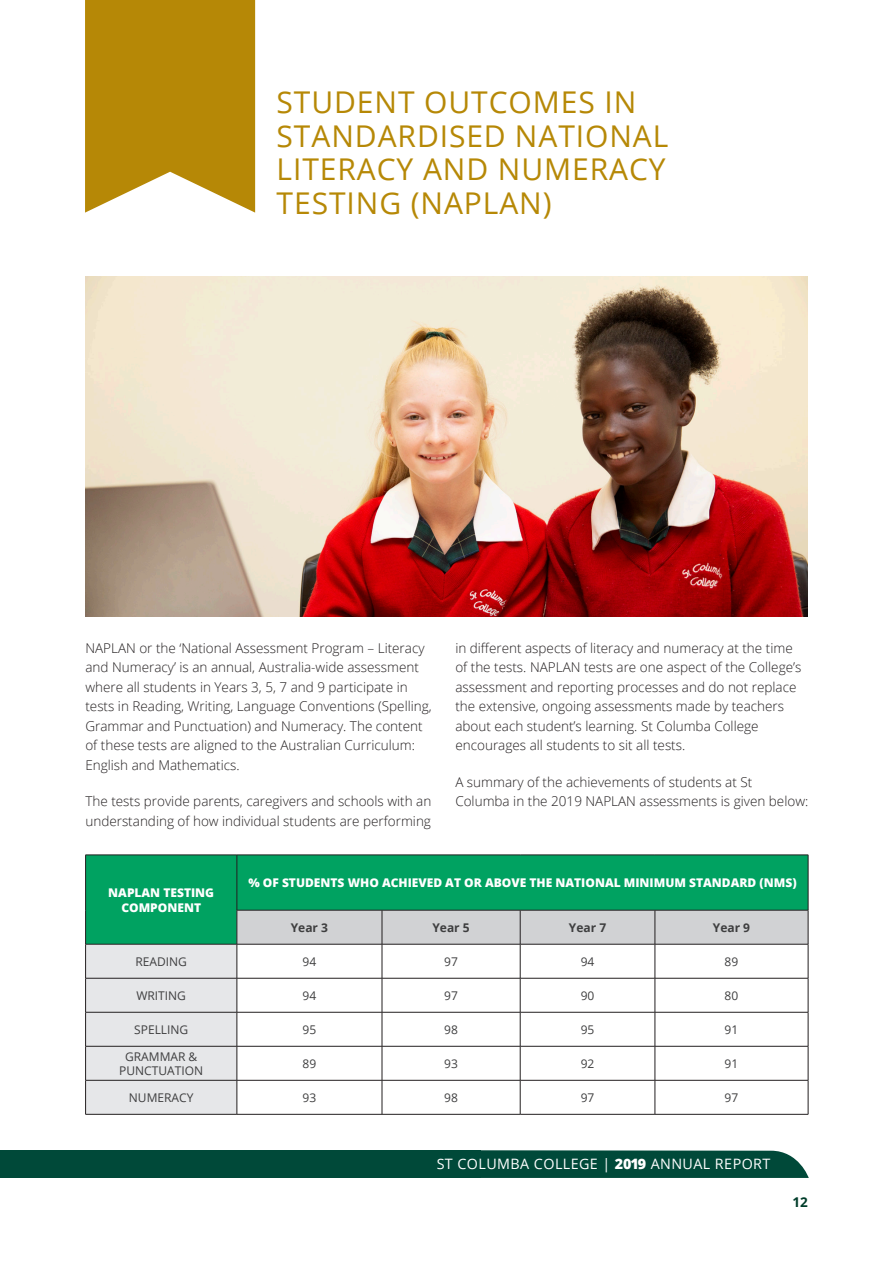
<style>
.page{position:relative;width:893px;height:1263px;background:#fff}
.page>*{position:absolute;margin:0;border:0;box-sizing:border-box;transform-origin:0 0}
.Main_Headings_New{font:30px/33.5px "Open Sans";letter-spacing:.03em;color:#b68806}
.t1{font:14.25px "Open Sans";letter-spacing:.03em;color:#fff}
.t2{font:300 13.5px/19.5px "Open Sans";color:#231f20}
.t3{font:700 13.5px "Open Sans";color:#003d2a}
.main_body_text{font:12px/14.4px "Open Sans";color:#3e3e3f;text-align:center}
.main_body_text-2{font:800 12px/15px "Open Sans";color:#fff;text-align:center}
.main_body_text-3{font:700 12px "Open Sans";color:#3e3e3f}
.s1{font-weight:800}
</style>
<div class="page">
<svg style="left:481px;top:1150px;width:328px;height:28px"></svg>
<div style="left:0;top:1150px;width:481px;height:28px;background:#004939"></div>
<svg style="left:85px;top:0;width:170px;height:213px"></svg>
<div style="left:86px;top:856px;width:722px;height:54px;background:#00a261"></div>
<svg style="left:86px;top:910px;width:722px;height:204px"></svg>
<hr style="left:237px;top:855px;width:145px;height:1px;background:#231f20">
<hr style="left:382px;top:855px;width:138px;height:1px;background:#231f20">
<hr style="left:520px;top:855px;width:135px;height:1px;background:#231f20">
<hr style="left:655px;top:855px;width:153px;height:1px;background:#231f20">
<hr style="left:808px;top:855px;width:1px;height:55px;background:#231f20">
<hr style="left:85px;top:855px;width:152px;height:1px;background:#231f20">
<hr style="left:85px;top:855px;width:1px;height:55px;background:#231f20">
<hr style="left:237px;top:855px;width:1px;height:55px;background:#231f20">
<hr style="left:85px;top:910px;width:1px;height:34px;background:#231f20">
<hr style="left:237px;top:910px;width:1px;height:34px;background:#231f20">
<hr style="left:237px;top:944px;width:1px;height:34px;background:#231f20">
<hr style="left:237px;top:978px;width:1px;height:34px;background:#231f20">
<hr style="left:237px;top:1012px;width:1px;height:34px;background:#231f20">
<hr style="left:237px;top:1046px;width:1px;height:34px;background:#231f20">
<hr style="left:237px;top:1080px;width:1px;height:34px;background:#231f20">
<hr style="left:237px;top:910px;width:145px;height:1px;background:#231f20">
<hr style="left:382px;top:910px;width:138px;height:1px;background:#231f20">
<hr style="left:382px;top:910px;width:1px;height:34px;background:#231f20">
<hr style="left:520px;top:910px;width:135px;height:1px;background:#231f20">
<hr style="left:520px;top:910px;width:1px;height:34px;background:#231f20">
<hr style="left:655px;top:910px;width:153px;height:1px;background:#231f20">
<hr style="left:655px;top:910px;width:1px;height:34px;background:#231f20">
<hr style="left:808px;top:910px;width:1px;height:34px;background:#231f20">
<hr style="left:85px;top:1080px;width:1px;height:34px;background:#231f20">
<hr style="left:382px;top:1080px;width:1px;height:34px;background:#231f20">
<hr style="left:520px;top:1080px;width:1px;height:34px;background:#231f20">
<hr style="left:655px;top:1080px;width:1px;height:34px;background:#231f20">
<hr style="left:808px;top:1080px;width:1px;height:34px;background:#231f20">
<hr style="left:85px;top:944px;width:152px;height:1px;background:#231f20">
<hr style="left:85px;top:944px;width:1px;height:34px;background:#231f20">
<hr style="left:237px;top:944px;width:145px;height:1px;background:#231f20">
<hr style="left:382px;top:944px;width:138px;height:1px;background:#231f20">
<hr style="left:382px;top:944px;width:1px;height:34px;background:#231f20">
<hr style="left:520px;top:944px;width:135px;height:1px;background:#231f20">
<hr style="left:520px;top:944px;width:1px;height:34px;background:#231f20">
<hr style="left:655px;top:944px;width:153px;height:1px;background:#231f20">
<hr style="left:655px;top:944px;width:1px;height:34px;background:#231f20">
<hr style="left:808px;top:944px;width:1px;height:34px;background:#231f20">
<hr style="left:85px;top:978px;width:152px;height:1px;background:#231f20">
<hr style="left:85px;top:978px;width:1px;height:34px;background:#231f20">
<hr style="left:237px;top:978px;width:145px;height:1px;background:#231f20">
<hr style="left:382px;top:978px;width:138px;height:1px;background:#231f20">
<hr style="left:382px;top:978px;width:1px;height:34px;background:#231f20">
<hr style="left:520px;top:978px;width:135px;height:1px;background:#231f20">
<hr style="left:520px;top:978px;width:1px;height:34px;background:#231f20">
<hr style="left:655px;top:978px;width:153px;height:1px;background:#231f20">
<hr style="left:655px;top:978px;width:1px;height:34px;background:#231f20">
<hr style="left:808px;top:978px;width:1px;height:34px;background:#231f20">
<hr style="left:85px;top:1012px;width:152px;height:1px;background:#231f20">
<hr style="left:85px;top:1012px;width:1px;height:34px;background:#231f20">
<hr style="left:237px;top:1012px;width:145px;height:1px;background:#231f20">
<hr style="left:382px;top:1012px;width:138px;height:1px;background:#231f20">
<hr style="left:382px;top:1012px;width:1px;height:34px;background:#231f20">
<hr style="left:520px;top:1012px;width:135px;height:1px;background:#231f20">
<hr style="left:520px;top:1012px;width:1px;height:34px;background:#231f20">
<hr style="left:655px;top:1012px;width:153px;height:1px;background:#231f20">
<hr style="left:655px;top:1012px;width:1px;height:34px;background:#231f20">
<hr style="left:808px;top:1012px;width:1px;height:34px;background:#231f20">
<hr style="left:85px;top:1046px;width:152px;height:1px;background:#231f20">
<hr style="left:85px;top:1046px;width:1px;height:34px;background:#231f20">
<hr style="left:237px;top:1046px;width:145px;height:1px;background:#231f20">
<hr style="left:382px;top:1046px;width:138px;height:1px;background:#231f20">
<hr style="left:382px;top:1046px;width:1px;height:34px;background:#231f20">
<hr style="left:520px;top:1046px;width:135px;height:1px;background:#231f20">
<hr style="left:520px;top:1046px;width:1px;height:34px;background:#231f20">
<hr style="left:655px;top:1046px;width:153px;height:1px;background:#231f20">
<hr style="left:655px;top:1046px;width:1px;height:34px;background:#231f20">
<hr style="left:808px;top:1046px;width:1px;height:34px;background:#231f20">
<hr style="left:85px;top:1080px;width:152px;height:1px;background:#231f20">
<hr style="left:237px;top:1080px;width:145px;height:1px;background:#231f20">
<hr style="left:382px;top:1080px;width:138px;height:1px;background:#231f20">
<hr style="left:520px;top:1080px;width:135px;height:1px;background:#231f20">
<hr style="left:655px;top:1080px;width:153px;height:1px;background:#231f20">
<hr style="left:85px;top:1114px;width:152px;height:1px;background:#231f20">
<hr style="left:237px;top:1114px;width:145px;height:1px;background:#231f20">
<hr style="left:382px;top:1114px;width:138px;height:1px;background:#231f20">
<hr style="left:520px;top:1114px;width:135px;height:1px;background:#231f20">
<hr style="left:655px;top:1114px;width:153px;height:1px;background:#231f20">
<img style="left:85px;top:276px;width:723px;height:341px">
<p class="Main_Headings_New" style="left:277px;top:85px;width:393px">STUDENT OUTCOMES IN<br>STANDARDISED NATIONAL<br>LITERACY AND NUMERACY<br>TESTING (NAPLAN)</p>
<p class="t2" style="left:85px;top:638px;width:348px">NAPLAN or the ‘National Assessment Program – Literacy and Numeracy’ is an annual, Australia-wide assessment where all students in Years 3, 5, 7 and 9 participate in tests in Reading, Writing, Language Conventions (Spelling, Grammar and Punctuation) and Numeracy. The content of these tests are aligned to the Australian Curriculum:<br>English and Mathematics.</p>
<p class="t2" style="left:85px;top:791px;width:347px">The tests provide parents, caregivers and schools with an understanding of how individual students are performing</p>
<p class="t2" style="left:455px;top:638px;width:348px">in different aspects of literacy and numeracy at the time of the tests. NAPLAN tests are one aspect of the College’s assessment and reporting processes and do not replace the extensive, ongoing assessments made by teachers about each student’s learning. St Columba College encourages all students to sit all tests.</p>
<p class="t2" style="left:455px;top:772px;width:354px">A summary of the achievements of students at St<br>Columba in the 2019 NAPLAN assessments is given below:</p>
<p class="main_body_text-2" style="left:108px;top:884px;width:107px">NAPLAN TESTING<br>COMPONENT</p>
<p class="main_body_text-2" style="left:248px;top:875px;width:550px">% OF STUDENTS WHO ACHIEVED AT OR ABOVE THE NATIONAL MINIMUM STANDARD (NMS)</p>
<p class="main_body_text-3" style="left:291px;top:919px;width:39px">Year 3</p>
<p class="main_body_text-3" style="left:432px;top:919px;width:39px">Year 5</p>
<p class="main_body_text-3" style="left:569px;top:919px;width:39px">Year 7</p>
<p class="main_body_text-3" style="left:713px;top:919px;width:39px">Year 9</p>
<p class="main_body_text" style="left:135px;top:954px;width:53px">READING</p>
<p class="main_body_text" style="left:303px;top:954px;width:15px">94</p>
<p class="main_body_text" style="left:444px;top:954px;width:15px">97</p>
<p class="main_body_text" style="left:581px;top:954px;width:15px">94</p>
<p class="main_body_text" style="left:725px;top:954px;width:15px">89</p>
<p class="main_body_text" style="left:136px;top:988px;width:51px">WRITING</p>
<p class="main_body_text" style="left:303px;top:988px;width:15px">94</p>
<p class="main_body_text" style="left:444px;top:988px;width:15px">97</p>
<p class="main_body_text" style="left:581px;top:988px;width:15px">90</p>
<p class="main_body_text" style="left:725px;top:988px;width:15px">80</p>
<p class="main_body_text" style="left:134px;top:1022px;width:56px">SPELLING</p>
<p class="main_body_text" style="left:303px;top:1022px;width:15px">95</p>
<p class="main_body_text" style="left:444px;top:1022px;width:15px">98</p>
<p class="main_body_text" style="left:581px;top:1022px;width:15px">95</p>
<p class="main_body_text" style="left:725px;top:1022px;width:15px">91</p>
<p class="main_body_text" style="left:119px;top:1049px;width:85px">GRAMMAR &amp;<br>PUNCTUATION</p>
<p class="main_body_text" style="left:303px;top:1056px;width:15px">89</p>
<p class="main_body_text" style="left:444px;top:1056px;width:15px">93</p>
<p class="main_body_text" style="left:581px;top:1056px;width:15px">92</p>
<p class="main_body_text" style="left:725px;top:1056px;width:15px">91</p>
<p class="main_body_text" style="left:129px;top:1090px;width:66px">NUMERACY</p>
<p class="main_body_text" style="left:303px;top:1090px;width:15px">93</p>
<p class="main_body_text" style="left:444px;top:1090px;width:15px">98</p>
<p class="main_body_text" style="left:581px;top:1090px;width:15px">97</p>
<p class="main_body_text" style="left:725px;top:1090px;width:15px">97</p>
<p class="t1" style="left:437px;top:1154px;width:335px">ST COLUMBA COLLEGE | <span class="s1">2019</span> ANNUAL REPORT</p>
<p class="t3" style="left:792px;top:1192px;width:17px">12</p>
</div>
